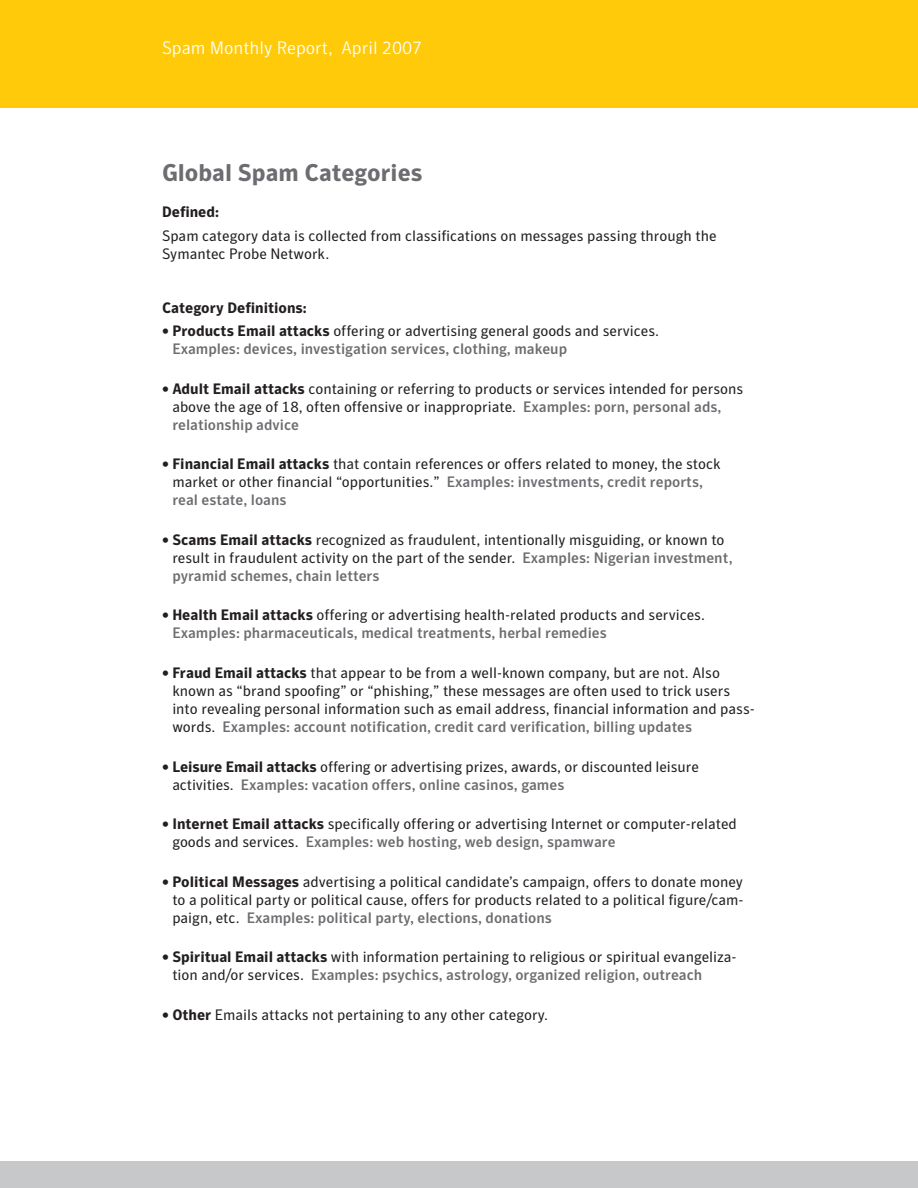
<style>
.page{position:relative;width:918px;height:1188px;background:#fff}
.page>*{position:absolute;margin:0;border:0;box-sizing:border-box;transform-origin:0 0}
.t1{font:700 24px "Symantec Sans";color:#6c6d70}
.t2{font:300 18px "Symantec Sans";color:#fff}
.t3{font:15px/18px "Symantec Sans";color:#231f20}
.t4{font:500 15px/18px "Symantec Sans";color:#6c6d70}
.t5{font:700 15px "Symantec Sans";color:#231f20}
.s1{font-weight:700;color:#231f20}
.s2{font-weight:400;color:#231f20}
.s3{font-weight:700}
.s4{font-weight:500;color:#6c6d70}
</style>
<div class="page">
<div style="left:0;top:0;width:918px;height:108px;background:#feca0a"></div>
<div style="left:0;top:1161px;width:918px;height:27px;background:#c7c8ca"></div>
<p class="t2" style="left:162px;top:38px;width:262px">Spam Monthly Report, April 2007</p>
<p class="t1" style="left:162px;top:160px;width:262px">Global Spam Categories</p>
<p class="t5" style="left:162px;top:204px;width:59px">Defined:</p>
<p class="t3" style="left:162px;top:226px;width:556px">Spam category data is collected from classifications on messages passing through the<br>Symantec Probe Network.</p>
<p class="t5" style="left:162px;top:299px;width:146px">Category Definitions:</p>
<p class="t4" style="left:172px;top:322px;width:488px;text-indent:-10px"><span class="s1">• Products Email attacks</span> <span class="s2">offering or advertising general goods and services.<br></span>Examples: devices, investigation services, clothing, makeup</p>
<p class="t3" style="left:172px;top:379px;width:572px;text-indent:-10px"><span class="s3">• Adult Email attacks</span> containing or referring to products or services intended for persons above the age of 18, often offensive or inappropriate. <span class="s4">Examples: porn, personal ads, relationship advice</span></p>
<p class="t3" style="left:172px;top:455px;width:550px;text-indent:-10px"><span class="s3">• Financial Email attacks</span> that contain references or offers related to money, the stock market or other financial “opportunities.” <span class="s4">Examples: investments, credit reports, real estate, loans</span></p>
<p class="t3" style="left:172px;top:531px;width:562px;text-indent:-10px"><span class="s3">• Scams Email attacks</span> recognized as fraudulent, intentionally misguiding, or known to result in fraudulent activity on the part of the sender. <span class="s4">Examples: Nigerian investment, pyramid schemes, chain letters</span></p>
<p class="t4" style="left:172px;top:606px;width:534px;text-indent:-10px"><span class="s1">• Health Email attacks</span> <span class="s2">offering or advertising health-related products and services.<br></span>Examples: pharmaceuticals, medical treatments, herbal remedies</p>
<p class="t3" style="left:172px;top:664px;width:584px;text-indent:-10px"><span class="s3">• Fraud Email attacks</span> that appear to be from a well-known company, but are not. Also known as “brand spoofing” or “phishing,” these messages are often used to trick users into revealing personal information such as email address, financial information and pass&shy;words. <span class="s4">Examples: account notification, credit card verification, billing updates</span></p>
<p class="t3" style="left:172px;top:757px;width:528px;text-indent:-10px"><span class="s3">• Leisure Email attacks</span> offering or advertising prizes, awards, or discounted leisure activities. <span class="s4">Examples: vacation offers, online casinos, games</span></p>
<p class="t3" style="left:172px;top:815px;width:566px;text-indent:-10px"><span class="s3">• Internet Email attacks</span> specifically offering or advertising Internet or computer-related goods and services. <span class="s4">Examples: web hosting, web design, spamware</span></p>
<p class="t3" style="left:172px;top:873px;width:573px;text-align:justify;text-indent:-10px"><span class="s3">• Political Messages</span> advertising a political candidate’s campaign, offers to donate money to a political party or political cause, offers for products related to a political figure/cam&shy;paign, etc. <span class="s4">Examples: political party, elections, donations</span></p>
<p class="t3" style="left:172px;top:948px;width:566px;text-indent:-10px"><span class="s3">• Spiritual Email attacks</span> with information pertaining to religious or spiritual evangeliza&shy;tion and/or services. <span class="s4">Examples: psychics, astrology, organized religion, outreach</span></p>
<p class="t3" style="left:162px;top:1006px;width:388px"><span class="s3">• Other</span> Emails attacks not pertaining to any other category.</p>
</div>
